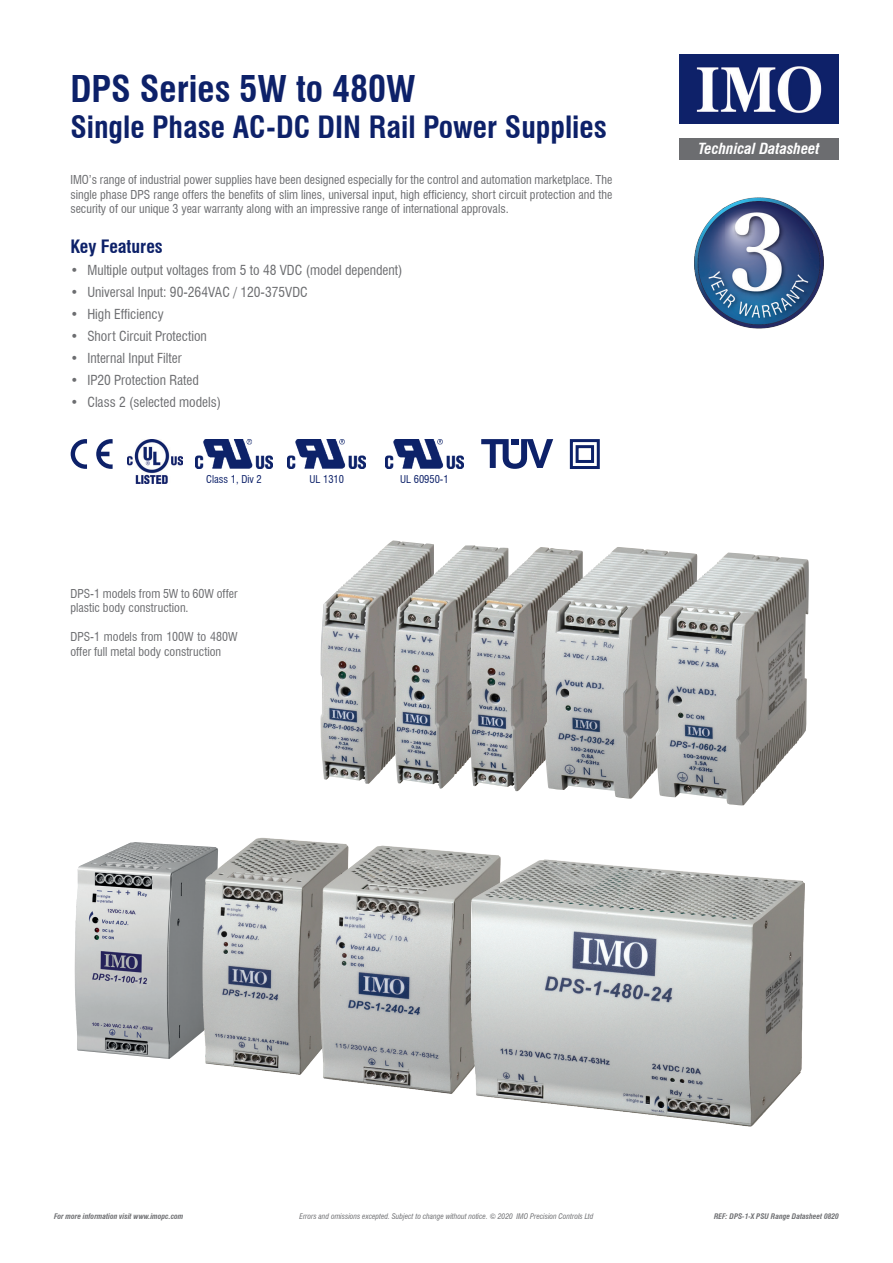
<style>
.page{position:relative;width:893px;height:1263px;background:#fff}
.page>*{position:absolute;margin:0;border:0;box-sizing:border-box;transform-origin:0 0}
.t1{font:700 condensed 36px "Swiss 721 BT";color:#0d2169}
.t2{font:700 condensed 30px "Swiss 721 BT";color:#0d2169}
.Body{font:700 condensed 18px "Swiss 721 BT";color:#0d2169}
.t3{font:italic 700 condensed 15px "Swiss 721 BT";color:#fff}
.t4{font:condensed 13.5px "Swiss 721 BT";color:#6c6d70}
.t5{font:condensed 12px/14.4px "Swiss 721 BT";color:#6c6d70}
.t6{font:condensed 10.5px "Swiss 721 BT";color:#0d2169}
.t7{font:italic condensed 7.5px "Swiss 721 BT";color:#6c6d70}
.t8{font:italic 700 condensed 7.5px "Swiss 721 BT";color:#6c6d70}
</style>
<div class="page">
<img style="left:75px;top:842px;width:123px;height:217px">
<img style="left:321px;top:540px;width:113px;height:244px">
<img style="left:395px;top:545px;width:92px;height:244px">
<img style="left:469px;top:547px;width:75px;height:244px">
<img style="left:679px;top:54px;width:160px;height:69px">
<div style="left:679px;top:138px;width:160px;height:21px;background:#6c6d70"></div>
<img style="left:694px;top:197px;width:130px;height:132px">
<svg style="left:71px;top:439px;width:16px;height:30px"></svg>
<svg style="left:96px;top:439px;width:17px;height:30px"></svg>
<img style="left:195px;top:439px;width:78px;height:30px">
<img style="left:288px;top:439px;width:78px;height:30px">
<img style="left:127px;top:439px;width:55px;height:45px">
<div style="left:576px;top:445px;width:18px;height:18px;border:3px solid #0d2169"></div>
<div style="left:570px;top:439px;width:30px;height:30px;border:3px solid #0d2169"></div>
<img style="left:386px;top:439px;width:77px;height:30px">
<svg style="left:481px;top:439px;width:72px;height:30px"></svg>
<img style="left:544px;top:547px;width:131px;height:252px">
<img style="left:655px;top:552px;width:154px;height:253px">
<img style="left:198px;top:837px;width:119px;height:238px">
<img style="left:317px;top:842px;width:154px;height:252px">
<img style="left:471px;top:853px;width:333px;height:274px">
<p class="t1" style="left:70px;top:67px;width:347px">DPS Series 5W to 480W</p>
<p class="t2" style="left:70px;top:109px;width:538px">Single Phase AC-DC DIN Rail Power Supplies</p>
<p class="t5" style="left:70px;top:173px;width:543px;text-align:justify">IMO’s range of industrial power supplies have been designed especially for the control and automation marketplace. The single phase DPS range offers the benefits of slim lines, universal input, high efficiency, short circuit protection and the security of our unique 3 year warranty along with an impressive range of international approvals.</p>
<p class="Body" style="left:70px;top:235px;width:94px">Key Features</p>
<p class="t4" style="left:70px;top:262px;width:334px">• Multiple output voltages from 5 to 48 VDC (model dependent)</p>
<p class="t4" style="left:70px;top:284px;width:239px">• Universal Input: 90-264VAC / 120-375VDC</p>
<p class="t4" style="left:70px;top:306px;width:95px">• High Efficiency</p>
<p class="t4" style="left:70px;top:328px;width:138px">• Short Circuit Protection</p>
<p class="t4" style="left:70px;top:350px;width:113px">• Internal Input Filter</p>
<p class="t4" style="left:70px;top:372px;width:130px">• IP20 Protection Rated</p>
<p class="t4" style="left:70px;top:394px;width:152px">• Class 2 (selected models)</p>
<p class="t6" style="left:206px;top:473px;width:57px">Class 1, Div 2</p>
<p class="t6" style="left:309px;top:473px;width:36px">UL 1310</p>
<p class="t6" style="left:400px;top:473px;width:50px">UL 60950-1</p>
<p class="t5" style="left:70px;top:586px;width:169px">DPS-1 models from 5W to 60W offer plastic body construction.</p>
<p class="t5" style="left:70px;top:630px;width:169px">DPS-1 models from 100W to 480W offer full metal body construction</p>
<p class="t3" style="left:698px;top:139px;width:123px">Technical Datasheet</p>
<p class="t8" style="left:54px;top:1212px;width:131px">For more information visit www.imopc.com</p>
<p class="t7" style="left:299px;top:1212px;width:296px">Errors and omissions excepted. Subject to change without notice. © 2020 IMO Precision Controls Ltd</p>
<p class="t8" style="left:714px;top:1212px;width:126px">REF: DPS-1-X PSU Range Datasheet 0820</p>
</div>
